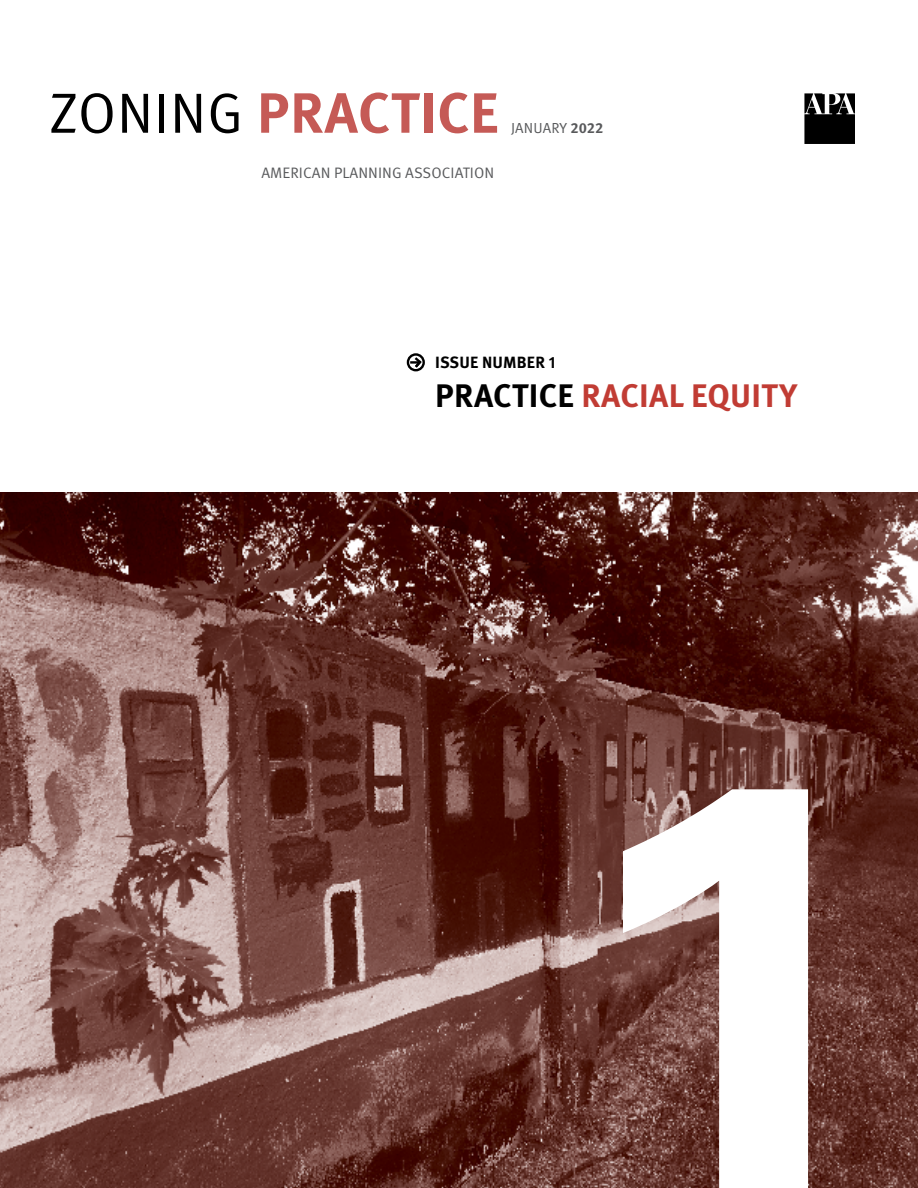
<style>
.page{position:relative;width:918px;height:1188px;background:#fff}
.page>*{position:absolute;margin:0;border:0;box-sizing:border-box;transform-origin:0 0}
.t1{font:700 589.5px "Univers LT Std";color:#fff}
.t2{font:700 56.7px "Meta OT";letter-spacing:.01em;color:#c55a56}
.t3{font:700 32.55px "Meta OT";letter-spacing:.01em;color:#c13c34}
.t4{font:700 16.35px "Meta OT";letter-spacing:.01em;color:#000}
.t5{font:15.15px "Meta OT Norm";letter-spacing:.005em;color:#58595b}
.t6{font:14.55px "Meta OT Norm";letter-spacing:.01em;color:#58595b}
.s1{font-family:"Meta OT Norm";font-weight:400;color:#000}
.s2{font-family:"Meta OT";font-weight:700}
.s3{color:#000}
</style>
<div class="page">
<div style="left:407px;top:353px;width:18px;height:18px;border:2px solid #000;border-radius:50%"></div>
<svg style="left:410px;top:355px;width:14px;height:15px"></svg>
<svg style="left:804px;top:93px;width:51px;height:51px;background:#292929"></svg>
<img style="left:0;top:493px;width:918px;height:695px">
<p class="t2" style="left:49px;top:77px;width:451px"><span class="s1">ZONING</span> PRACTICE</p>
<p class="t5" style="left:261px;top:164px;width:234px">AMERICAN PLANNING ASSOCIATION</p>
<p class="t6" style="left:511px;top:119px;width:94px">JANUARY <span class="s2">2022</span></p>
<p class="t4" style="left:435px;top:352px;width:122px">ISSUE NUMBER 1</p>
<p class="t3" style="left:435px;top:375px;width:363px"><span class="s3">PRACTICE</span> RACIAL EQUITY</p>
<h1 class="t1" style="left:567px;top:648px;width:329px">1</h1>
</div>
